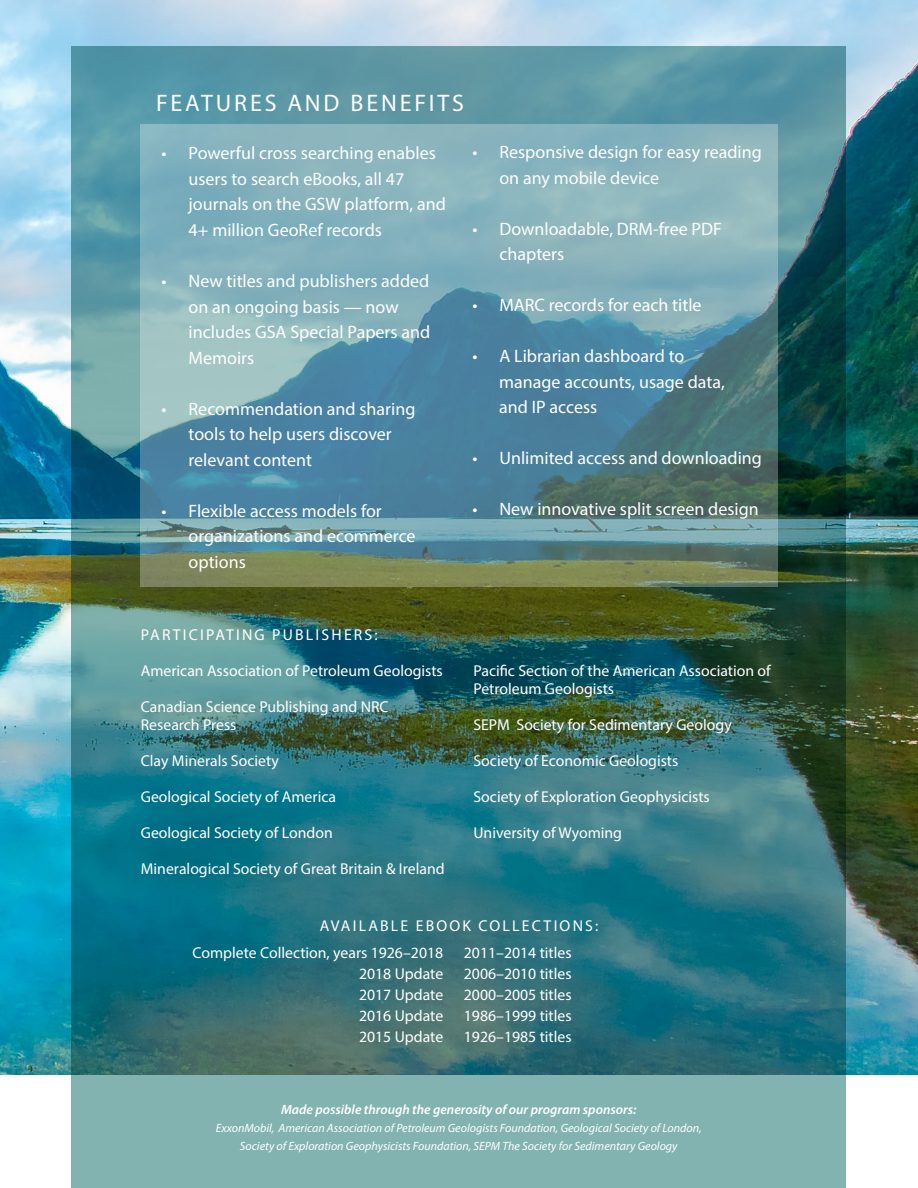
<style>
.page{position:relative;width:918px;height:1188px;background:#fff}
.page>*{position:absolute;margin:0;border:0;box-sizing:border-box;transform-origin:0 0}
.t1{font:24px "Myriad Pro";letter-spacing:.12em;color:#fff}
.t2{font:18px/25.5px "Myriad Pro";color:#fff}
.t3{font:15.75px/21px "Myriad Pro";color:#fff}
.t4{font:15.75px "Myriad Pro";letter-spacing:.14em;color:#fff}
.t5{font:italic 600 13.5px "Myriad Pro";color:#fff}
.t6{font:italic 12px/18px "Myriad Pro";color:#fff;text-align:center}
</style>
<div class="page">
<img style="left:0;top:0;width:918px;height:1075px">
<img style="left:72px;top:46px;width:774px;height:1142px">
<svg style="left:141px;top:125px;width:637px;height:462px"></svg>
<h1 class="t1" style="left:156px;top:88px;width:310px">FEATURES AND BENEFITS</h1>
<p class="t2" style="left:189px;top:140px;width:259px;text-indent:-27px">• Powerful cross searching enables users to search eBooks, all 47 journals on the GSW platform, and<br>4+ million GeoRef records</p>
<p class="t2" style="left:189px;top:268px;width:243px;text-indent:-27px">• New titles and publishers added on an ongoing basis — now includes GSA Special Papers and<br>Memoirs</p>
<p class="t2" style="left:189px;top:395px;width:228px;text-indent:-27px">• Recommendation and sharing tools to help users discover relevant content</p>
<p class="t2" style="left:189px;top:497px;width:229px;text-indent:-27px">• Flexible access models for organizations and ecommerce options</p>
<p class="t2" style="left:499px;top:139px;width:264px;text-indent:-27px">• Responsive design for easy reading on any mobile device</p>
<p class="t2" style="left:499px;top:216px;width:224px;text-indent:-27px">• Downloadable, DRM-free PDF chapters</p>
<p class="t2" style="left:472px;top:292px;width:231px">• MARC records for each title</p>
<p class="t2" style="left:499px;top:343px;width:227px;text-indent:-27px">• A Librarian dashboard to manage accounts, usage data, and IP access</p>
<p class="t2" style="left:472px;top:445px;width:291px">• Unlimited access and downloading</p>
<p class="t2" style="left:472px;top:496px;width:288px">• New innovative split screen design</p>
<p class="t4" style="left:141px;top:625px;width:238px">PARTICIPATING PUBLISHERS:</p>
<p class="t3" style="left:141px;top:660px;width:304px">American Association of Petroleum Geologists</p>
<p class="t3" style="left:141px;top:697px;width:249px;line-height:18px">Canadian Science Publishing and NRC<br>Research Press</p>
<p class="t3" style="left:141px;top:750px;width:140px">Clay Minerals Society</p>
<p class="t3" style="left:141px;top:786px;width:197px">Geological Society of America</p>
<p class="t3" style="left:141px;top:822px;width:193px">Geological Society of London</p>
<p class="t3" style="left:141px;top:858px;width:305px">Mineralogical Society of Great Britain &amp; Ireland</p>
<p class="t3" style="left:473px;top:661px;width:299px;line-height:18px">Pacific Section of the American Association of<br>Petroleum Geologists</p>
<p class="t3" style="left:473px;top:714px;width:260px">SEPM Society for Sedimentary Geology</p>
<p class="t3" style="left:473px;top:750px;width:206px">Society of Economic Geologists</p>
<p class="t3" style="left:473px;top:786px;width:238px">Society of Exploration Geophysicists</p>
<p class="t3" style="left:473px;top:822px;width:150px">University of Wyoming</p>
<p class="t4" style="left:320px;top:916px;width:280px">AVAILABLE EBOOK COLLECTIONS:</p>
<p class="t3" style="left:359px;top:942px;width:86px;text-align:justify;text-indent:-166px">Complete Collection, years 1926–2018<br>2018 Update 2017 Update 2016 Update 2015 Update</p>
<p class="t3" style="left:464px;top:942px;width:109px;text-align:justify">2011–2014 titles 2006–2010 titles 2000–2005 titles 1986–1999 titles 1926–1985 titles</p>
<p class="t5" style="left:281px;top:1101px;width:357px">Made possible through the generosity of our program sponsors:</p>
<p class="t6" style="left:216px;top:1119px;width:487px">ExxonMobil, American Association of Petroleum Geologists Foundation, Geological Society of London,<br>Society of Exploration Geophysicists Foundation, SEPM The Society for Sedimentary Geology</p>
</div>
